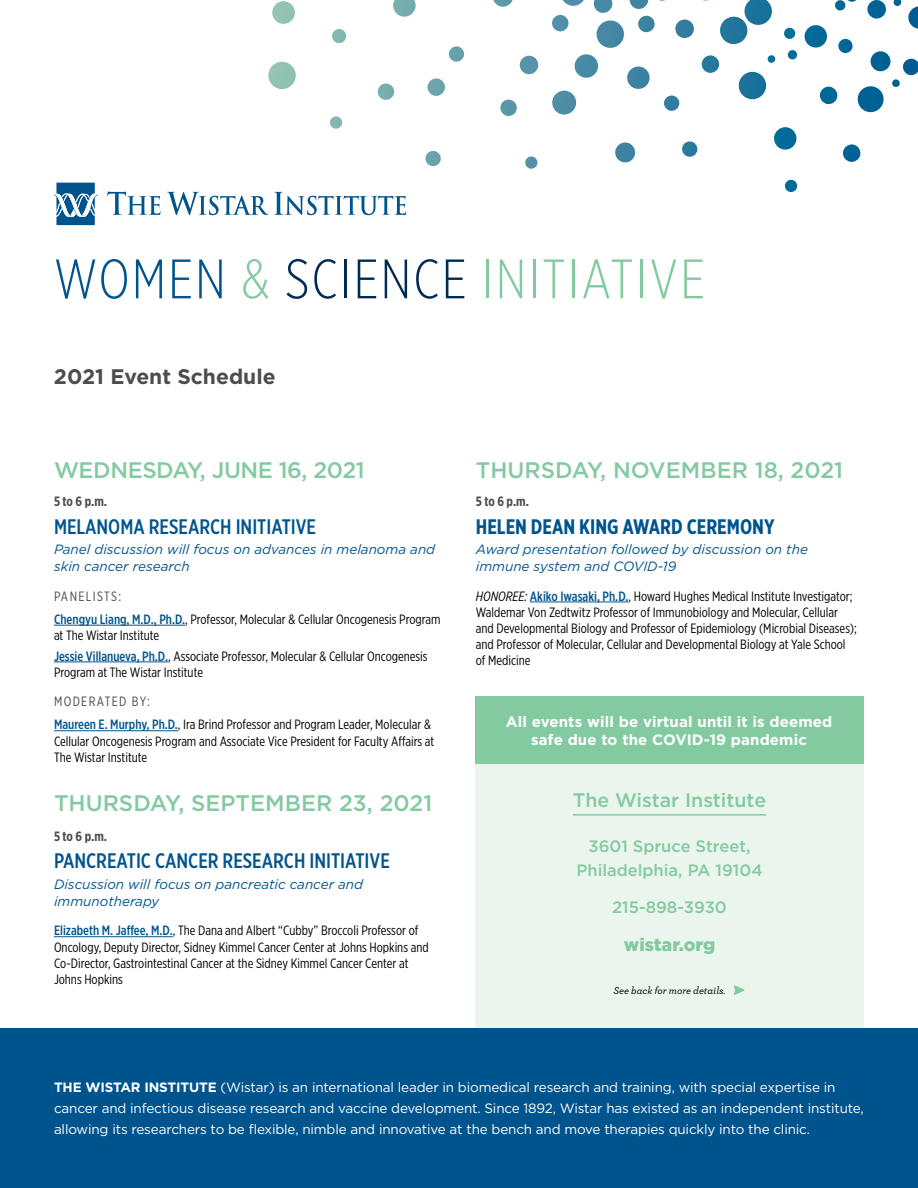
<style>
.page{position:relative;width:918px;height:1188px;background:#fff}
.page>*{position:absolute;margin:0;border:0;box-sizing:border-box;transform-origin:0 0}
.t1{font:300 55.5px "Gotham X Narrow";letter-spacing:.04em;color:#84caa1}
.t2{font:500 22.5px "Gotham";color:#84caa1}
.t3{font:500 22.5px "Gotham";letter-spacing:-.02em;color:#84caa1}
.t4{font:500 21px "Gotham X Narrow";color:#00548e}
.t5{font:700 21px "Gotham X Narrow";color:#00548e}
.t6{font:700 21px "Gotham";color:#4c4d4e}
.t7{font:500 19.5px "Gotham";color:#84caa1}
.t8{font:900 18px "Gotham";color:#84caa1}
.t9{font:500 16.5px/24px "Gotham";color:#84caa1;text-align:center}
.t10{font:700 15px/18px "Gotham";letter-spacing:.01em;color:#fff;text-align:center}
.t11{font:13.5px/16.2px "Gotham X Narrow";color:#000}
.t12{font:13.5px/21px "Gotham";letter-spacing:-.01em;color:#fff}
.t13{font:italic 13.5px/16.5px "Gotham";color:#00548e}
.t14{font:700 13.5px "Gotham X Narrow";color:#4c4d4e}
.t15{font:13.5px "Gotham X Narrow";letter-spacing:.1em;color:#4c4d4e}
.t16{font:italic 500 10.35px "Archer";color:#000}
.s1{color:#00548e}
.s2{color:#002c54}
.s3{font-weight:500;color:#00548e}
.s4{font-style:italic}
.s5{font-weight:400}
.s6{font-weight:700}
</style>
<div class="page">
<svg style="left:682px;top:141px;width:16px;height:16px"></svg>
<svg style="left:425px;top:151px;width:16px;height:16px"></svg>
<svg style="left:701px;top:55px;width:19px;height:18px"></svg>
<svg style="left:738px;top:72px;width:29px;height:28px"></svg>
<svg style="left:448px;top:46px;width:17px;height:16px"></svg>
<svg style="left:500px;top:100px;width:17px;height:16px"></svg>
<svg style="left:377px;top:83px;width:18px;height:17px"></svg>
<svg style="left:519px;top:56px;width:20px;height:19px"></svg>
<svg style="left:767px;top:55px;width:9px;height:8px"></svg>
<svg style="left:788px;top:50px;width:9px;height:10px"></svg>
<svg style="left:784px;top:28px;width:12px;height:11px"></svg>
<svg style="left:720px;top:0;width:52px;height:45px"></svg>
<svg style="left:842px;top:144px;width:19px;height:18px"></svg>
<svg style="left:615px;top:142px;width:21px;height:21px"></svg>
<svg style="left:804px;top:0;width:114px;height:113px"></svg>
<svg style="left:332px;top:29px;width:15px;height:15px"></svg>
<svg style="left:774px;top:127px;width:23px;height:23px"></svg>
<svg style="left:525px;top:156px;width:13px;height:13px"></svg>
<svg style="left:427px;top:78px;width:18px;height:18px"></svg>
<svg style="left:268px;top:62px;width:28px;height:28px"></svg>
<svg style="left:785px;top:180px;width:13px;height:12px"></svg>
<svg style="left:493px;top:0;width:20px;height:7px"></svg>
<svg style="left:393px;top:0;width:23px;height:17px"></svg>
<svg style="left:330px;top:116px;width:13px;height:13px"></svg>
<svg style="left:272px;top:1px;width:23px;height:23px"></svg>
<svg style="left:552px;top:0;width:142px;height:115px"></svg>
<hr style="left:54px;top:625px;width:131px;height:1px;background:#00548e">
<hr style="left:54px;top:662px;width:114px;height:1px;background:#00548e">
<hr style="left:54px;top:730px;width:124px;height:1px;background:#00548e">
<hr style="left:54px;top:936px;width:119px;height:1px;background:#00548e">
<hr style="left:530px;top:602px;width:98px;height:1px;background:#00548e">
<svg style="left:54px;top:183px;width:44px;height:42px"></svg>
<svg style="left:107px;top:191px;width:53px;height:24px"></svg>
<svg style="left:167px;top:192px;width:239px;height:23px"></svg>
<div style="left:475px;top:738px;width:389px;height:302px;background:#eaf5ed"></div>
<hr style="left:573px;top:814px;width:193px;height:2px;background:#84caa1">
<div style="left:475px;top:696px;width:388px;height:68px;background:#84caa1"></div>
<svg style="left:734px;top:985px;width:10px;height:10px"></svg>
<div style="left:0;top:1028px;width:918px;height:160px;background:#00548e"></div>
<p class="t1" style="left:54px;top:246px;width:653px"><span class="s1">WOMEN</span> &amp; <span class="s2">SCIENCE</span> INITIATIVE</p>
<p class="t6" style="left:54px;top:362px;width:223px">2021 Event Schedule</p>
<p class="t3" style="left:54px;top:455px;width:312px">WEDNESDAY, JUNE 16, 2021</p>
<p class="t14" style="left:54px;top:493px;width:55px">5 to 6 p.m.</p>
<p class="t4" style="left:54px;top:513px;width:264px">MELANOMA RESEARCH INITIATIVE</p>
<p class="t13" style="left:54px;top:541px;width:383px">Panel discussion will focus on advances in melanoma and skin cancer research</p>
<p class="t15" style="left:54px;top:588px;width:69px">PANELISTS:</p>
<p class="t11" style="left:54px;top:611px;width:388px"><span class="s3">Chengyu Liang, M.D., Ph.D.</span>, Professor, Molecular &amp; Cellular Oncogenesis Program at The Wistar Institute</p>
<p class="t11" style="left:54px;top:647px;width:375px"><span class="s3">Jessie Villanueva, Ph.D.</span>, Associate Professor, Molecular &amp; Cellular Oncogenesis<br>Program at The Wistar Institute</p>
<p class="t15" style="left:54px;top:694px;width:98px">MODERATED BY:</p>
<p class="t11" style="left:54px;top:716px;width:382px"><span class="s3">Maureen E. Murphy, Ph.D.</span>, Ira Brind Professor and Program Leader, Molecular &amp;<br>Cellular Oncogenesis Program and Associate Vice President for Faculty Affairs at<br>The Wistar Institute</p>
<p class="t2" style="left:54px;top:789px;width:380px">THURSDAY, SEPTEMBER 23, 2021</p>
<p class="t14" style="left:54px;top:828px;width:55px">5 to 6 p.m.</p>
<p class="t4" style="left:54px;top:848px;width:337px">PANCREATIC CANCER RESEARCH INITIATIVE</p>
<p class="t13" style="left:54px;top:876px;width:311px">Discussion will focus on pancreatic cancer and immunotherapy</p>
<p class="t11" style="left:54px;top:922px;width:376px"><span class="s3">Elizabeth M. Jaffee, M.D.</span>, The Dana and Albert “Cubby” Broccoli Professor of Oncology, Deputy Director, Sidney Kimmel Cancer Center at Johns Hopkins and Co-Director, Gastrointestinal Cancer at the Sidney Kimmel Cancer Center at Johns Hopkins</p>
<p class="t2" style="left:476px;top:455px;width:369px">THURSDAY, NOVEMBER 18, 2021</p>
<p class="t14" style="left:476px;top:493px;width:55px">5 to 6 p.m.</p>
<p class="t5" style="left:476px;top:513px;width:300px">HELEN DEAN KING AWARD CEREMONY</p>
<p class="t13" style="left:476px;top:541px;width:334px">Award presentation followed by discussion on the immune system and COVID-19</p>
<p class="t11" style="left:476px;top:588px;width:383px"><span class="s4">HONOREE:</span> <span class="s3">Akiko Iwasaki, Ph.D.</span>, Howard Hughes Medical Institute Investigator; Waldemar Von Zedtwitz Professor of Immunobiology and Molecular, Cellular and Developmental Biology and Professor of Epidemiology (Microbial Diseases); and Professor of Molecular, Cellular and Developmental Biology at Yale School of Medicine</p>
<p class="t10" style="left:506px;top:713px;width:328px">All events will be virtual until it is deemed safe due to the COVID-19 pandemic</p>
<p class="t7" style="left:573px;top:788px;width:195px">The Wistar Institute</p>
<p class="t9" style="left:576px;top:834px;width:188px">3601 Spruce Street,<br>Philadelphia, PA 19104</p>
<p class="t9" style="left:612px;top:895px;width:116px">215-898-3930</p>
<p class="t8" style="left:624px;top:932px;width:93px">wistar.org</p>
<p class="t16" style="left:614px;top:983px;width:113px">See back for more details<span class="s5">.</span></p>
<p class="t12" style="left:54px;top:1076px;width:811px"><span class="s6">THE WISTAR INSTITUTE</span> (Wistar) is an international leader in biomedical research and training, with special expertise in cancer and infectious disease research and vaccine development. Since 1892, Wistar has existed as an independent institute, allowing its researchers to be flexible, nimble and innovative at the bench and move therapies quickly into the clinic.</p>
</div>
